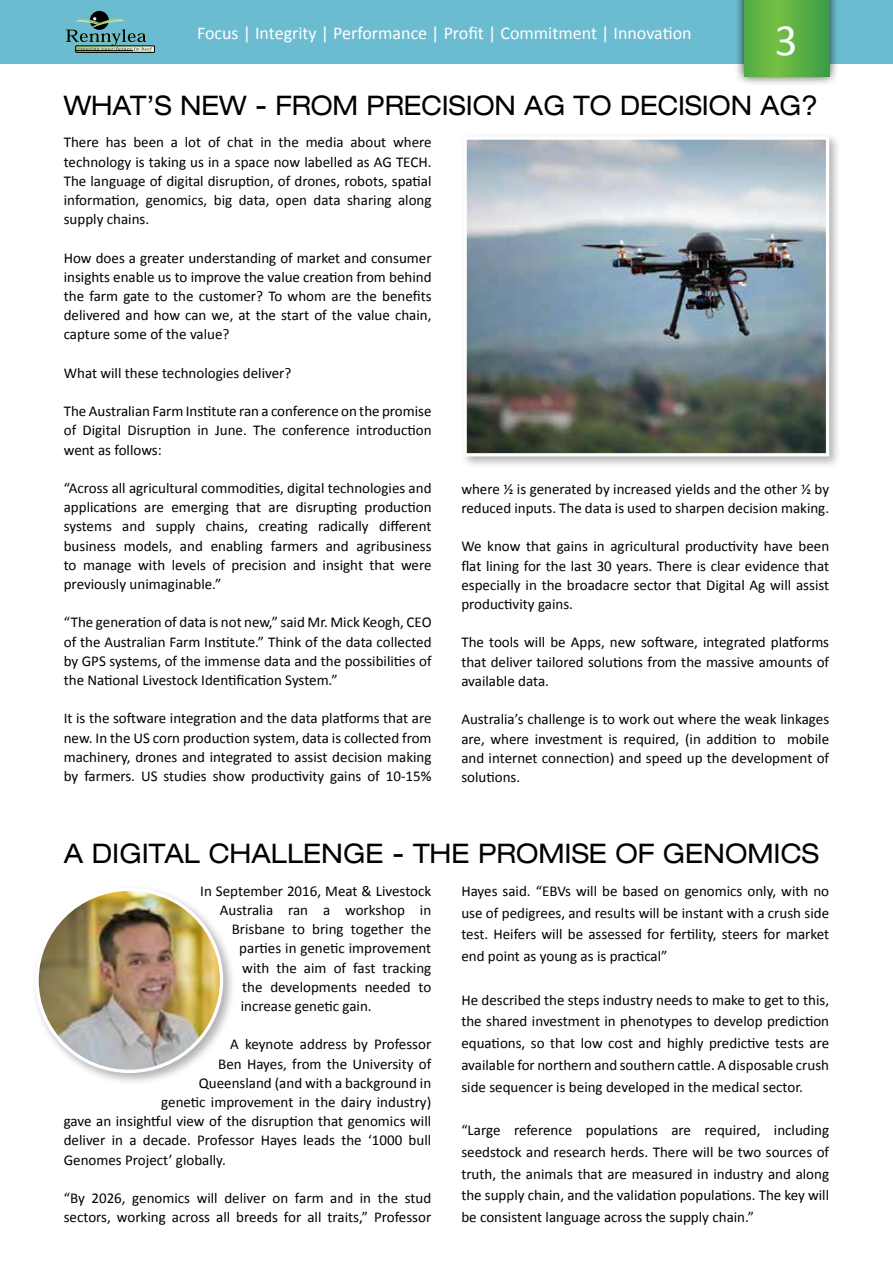
<style>
.page{position:relative;width:893px;height:1263px;background:#fff}
.page>*{position:absolute;margin:0;border:0;box-sizing:border-box;transform-origin:0 0}
.t1{font:45px "Calibri";color:#fff}
.t2{font:expanded 27px "Helvetica Neue LT";color:#000;scale:.93 1}
.t3{font:expanded 27px "Helvetica Neue LT";color:#000;scale:.95 1}
.t4{font:18px "Calibri";color:#fff}
.t5{font:15px/19.2px "Calibri";color:#000;text-align:justify}
</style>
<div class="page">
<div style="left:0;top:0;width:893px;height:64px;background:#6cbcd1"></div>
<div style="left:734px;top:0;width:105px;height:86px;background:#000;opacity:.75"></div>
<svg style="left:744px;top:0;width:85px;height:77px;background:#5bb044"></svg>
<div style="left:76px;top:46px;width:79px;height:6px;border:1px solid #000"></div>
<div style="left:90px;top:11px;width:19px;height:19px;background:#000;border-radius:50%"></div>
<svg style="left:66px;top:16px;width:88px;height:36px"></svg>
<hr style="left:75px;top:50px;width:58px;height:1px;background:#000">
<div style="left:32px;top:884px;width:204px;height:201px;background:#000;opacity:.3"></div>
<img style="left:37px;top:889px;width:185px;height:182px">
<div style="left:460px;top:133px;width:382px;height:336px;background:#000;opacity:.3"></div>
<img style="left:467px;top:140px;width:358px;height:312px">
<div style="left:463px;top:136px;width:366px;height:320px;border:3px solid #fff"></div>
<p class="t4" style="left:197px;top:22px;width:496px">Focus | Integrity | Performance | Profit | Commitment | Innovation</p>
<h1 class="t1" style="left:775px;top:12px;width:24px">3</h1>
<h2 class="t2" style="left:64px;top:89px;width:813px">WHAT’S NEW - FROM PRECISION AG TO DECISION AG?</h2>
<p class="t5" style="left:64px;top:132px;width:369px">There has been a lot of chat in the media about where technology is taking us in a space now labelled as AG TECH.<br>The language of digital disruption, of drones, robots, spatial information, genomics, big data, open data sharing along supply chains.</p>
<p class="t5" style="left:64px;top:247px;width:369px">How does a greater understanding of market and consumer insights enable us to improve the value creation from behind the farm gate to the customer? To whom are the benefits delivered and how can we, at the start of the value chain, capture some of the value?</p>
<p class="t5" style="left:64px;top:362px;width:229px">What will these technologies deliver?</p>
<p class="t5" style="left:64px;top:401px;width:369px">The Australian Farm Institute ran a conference on the promise of Digital Disruption in June. The conference introduction went as follows:</p>
<p class="t5" style="left:64px;top:478px;width:369px">“Across all agricultural commodities, digital technologies and applications are emerging that are disrupting production systems and supply chains, creating radically different business models, and enabling farmers and agribusiness to manage with levels of precision and insight that were previously unimaginable.”</p>
<p class="t5" style="left:64px;top:612px;width:369px">“The generation of data is not new,” said Mr. Mick Keogh, CEO of the Australian Farm Institute.” Think of the data collected by GPS systems, of the immense data and the possibilities of the National Livestock Identification System.”</p>
<p class="t5" style="left:64px;top:708px;width:369px">It is the software integration and the data platforms that are new. In the US corn production system, data is collected from machinery, drones and integrated to assist decision making by farmers. US studies show productivity gains of 10-15%</p>
<p class="t5" style="left:461px;top:479px;width:369px">where ½ is generated by increased yields and the other ½ by reduced inputs. The data is used to sharpen decision making.</p>
<p class="t5" style="left:461px;top:536px;width:369px">We know that gains in agricultural productivity have been flat lining for the last 30 years. There is clear evidence that especially in the broadacre sector that Digital Ag will assist productivity gains.</p>
<p class="t5" style="left:461px;top:632px;width:369px">The tools will be Apps, new software, integrated platforms that deliver tailored solutions from the massive amounts of available data.</p>
<p class="t5" style="left:461px;top:709px;width:369px">Australia’s challenge is to work out where the weak linkages are, where investment is required, (in addition to mobile and internet connection) and speed up the development of solutions.</p>
<h2 class="t3" style="left:64px;top:837px;width:796px">A DIGITAL CHALLENGE - THE PROMISE OF GENOMICS</h2>
<p class="t5" style="left:200px;top:880px;width:232px">In September 2016, Meat &amp; Livestock</p>
<p class="t5" style="left:220px;top:900px;width:213px">Australia ran a workshop in</p>
<p class="t5" style="left:232px;top:919px;width:201px">Brisbane to bring together the</p>
<p class="t5" style="left:239px;top:938px;width:193px">parties in genetic improvement</p>
<p class="t5" style="left:242px;top:957px;width:190px">with the aim of fast tracking</p>
<p class="t5" style="left:242px;top:976px;width:190px">the developments needed to</p>
<p class="t5" style="left:241px;top:996px;width:132px">increase genetic gain.</p>
<p class="t5" style="left:230px;top:1034px;width:202px">A keynote address by Professor</p>
<p class="t5" style="left:218px;top:1053px;width:214px">Ben Hayes, from the University of</p>
<p class="t5" style="left:199px;top:1072px;width:234px">Queensland (and with a background in</p>
<p class="t5" style="left:161px;top:1092px;width:271px">genetic improvement in the dairy industry)</p>
<p class="t5" style="left:64px;top:1111px;width:369px">gave an insightful view of the disruption that genomics will</p>
<p class="t5" style="left:64px;top:1130px;width:369px">deliver in a decade. Professor Hayes leads the ‘1000 bull</p>
<p class="t5" style="left:64px;top:1149px;width:164px">Genomes Project’ globally.</p>
<p class="t5" style="left:64px;top:1188px;width:369px">“By 2026, genomics will deliver on farm and in the stud sectors, working across all breeds for all traits,” Professor</p>
<p class="t5" style="left:461px;top:879px;width:369px;line-height:21.8px">Hayes said. “EBVs will be based on genomics only, with no use of pedigrees, and results will be instant with a crush side test. Heifers will be assessed for fertility, steers for market end point as young as is practical”</p>
<p class="t5" style="left:461px;top:988px;width:369px;line-height:21.8px">He described the steps industry needs to make to get to this, the shared investment in phenotypes to develop prediction equations, so that low cost and highly predictive tests are available for northern and southern cattle. A disposable crush side sequencer is being developed in the medical sector.</p>
<p class="t5" style="left:461px;top:1118px;width:369px;line-height:21.8px">“Large reference populations are required, including seedstock and research herds. There will be two sources of truth, the animals that are measured in industry and along the supply chain, and the validation populations. The key will be consistent language across the supply chain.”</p>
</div>
